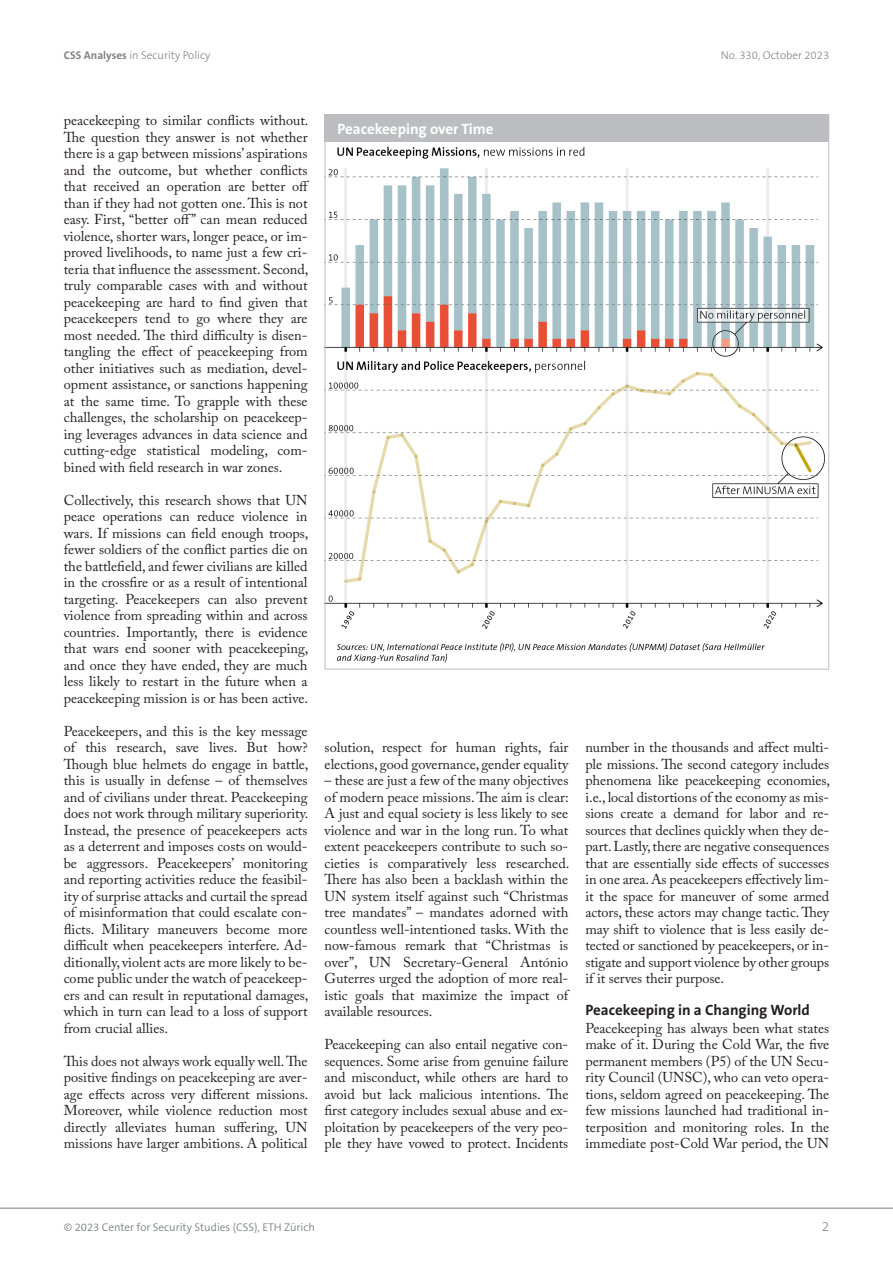
<style>
.page{position:relative;width:893px;height:1263px;background:#fff}
.page>*{position:absolute;margin:0;border:0;box-sizing:border-box;transform-origin:0 0}
.Lauftext_Titel_e{font:700 15px "The Sans B W7";color:#231f20}
.Boxtitel_de{font:700 15px "The Sans B W7";color:#fff}
.Text_e{font:14.25px/16.5px "Adobe Caslon Pro";color:#231f20;text-align:justify}
.t1{font:300 13.5px "The Sans B W3";color:#808285}
.t2{font:300 11.25px "The Sans B W3";color:#808285}
.t3{font:300 11.25px "The Sans B W4";color:#808285}
.s1{font-family:"The Sans B W7";font-weight:700}
</style>
<div class="page">
<hr style="left:0;top:1208px;width:893px;height:1px;background:#808285">
<img style="left:327px;top:146px;width:498px;height:518px">
<div style="left:325px;top:114px;width:504px;height:28px;background:#bcbdc0"></div>
<p class="t2" style="left:64px;top:48px;width:148px"><span class="s1">CSS Analyses</span> in Security Policy</p>
<p class="t2" style="left:721px;top:48px;width:110px">No. 330, October 2023</p>
<p class="Text_e" style="left:64px;top:112px;width:247px">peacekeeping to similar conflicts without.<br>The question they answer is not whether there is a gap between missions’ aspirations and the outcome, but whether conflicts that received an operation are better off than if they had not gotten one. This is not easy. First, “better off” can mean reduced violence, shorter wars, longer peace, or im&shy;proved livelihoods, to name just a few cri&shy;teria that influence the assessment. Second, truly comparable cases with and without peacekeeping are hard to find given that peacekeepers tend to go where they are most needed. The third difficulty is disen&shy;tangling the effect of peacekeeping from other initiatives such as mediation, devel&shy;opment assistance, or sanctions happening at the same time. To grapple with these challenges, the scholarship on peacekeep&shy;ing leverages advances in data science and cutting-edge statistical modeling, com&shy;bined with field research in war zones.</p>
<p class="Text_e" style="left:64px;top:491px;width:246px">Collectively, this research shows that UN peace operations can reduce violence in wars. If missions can field enough troops, fewer soldiers of the conflict parties die on the battlefield, and fewer civilians are killed in the crossfire or as a result of intentional targeting. Peacekeepers can also prevent violence from spreading within and across countries. Importantly, there is evidence that wars end sooner with peacekeeping, and once they have ended, they are much less likely to restart in the future when a peacekeeping mission is or has been active.</p>
<p class="Text_e" style="left:64px;top:722px;width:246px">Peacekeepers, and this is the key message of this research, save lives. But how?<br>Though blue helmets do engage in battle, this is usually in defense – of themselves and of civilians under threat. Peacekeeping does not work through military superiority.<br>Instead, the presence of peacekeepers acts as a deterrent and imposes costs on would&shy;be aggressors. Peacekeepers’ monitoring and reporting activities reduce the feasibil&shy;ity of surprise attacks and curtail the spread of misinformation that could escalate con&shy;flicts. Military maneuvers become more difficult when peacekeepers interfere. Ad&shy;ditionally, violent acts are more likely to be&shy;come public under the watch of peacekeep&shy;ers and can result in reputational damages, which in turn can lead to a loss of support from crucial allies.</p>
<p class="Text_e" style="left:64px;top:1052px;width:246px">This does not always work equally well. The positive findings on peacekeeping are aver&shy;age effects across very different missions.<br>Moreover, while violence reduction most directly alleviates human suffering, UN missions have larger ambitions. A political</p>
<p class="Boxtitel_de" style="left:337px;top:119px;width:158px">Peacekeeping over Time</p>
<p class="Text_e" style="left:325px;top:739px;width:245px">solution, respect for human rights, fair elections, good governance, gender equality</p>
<p class="Text_e" style="left:325px;top:772px;width:246px">– these are just a few of the many objectives of modern peace missions. The aim is clear:<br>A just and equal society is less likely to see violence and war in the long run. To what extent peacekeepers contribute to such so&shy;cieties is comparatively less researched.<br>There has also been a backlash within the UN system itself against such “Christmas tree mandates” – mandates adorned with countless well-intentioned tasks. With the now-famous remark that “Christmas is over”, UN Secretary-General António Guterres urged the adoption of more real&shy;istic goals that maximize the impact of available resources.</p>
<p class="Text_e" style="left:325px;top:1036px;width:245px">Peacekeeping can also entail negative con&shy;sequences. Some arise from genuine failure and misconduct, while others are hard to avoid but lack malicious intentions. The first category includes sexual abuse and ex&shy;ploitation by peacekeepers of the very peo&shy;ple they have vowed to protect. Incidents</p>
<p class="Text_e" style="left:585px;top:739px;width:246px">number in the thousands and affect multi&shy;ple missions. The second category includes phenomena like peacekeeping economies, i.e., local distortions of the economy as mis&shy;sions create a demand for labor and re&shy;sources that declines quickly when they de&shy;part. Lastly, there are negative consequences that are essentially side effects of successes in one area. As peacekeepers effectively lim&shy;it the space for maneuver of some armed actors, these actors may change tactic. They may shift to violence that is less easily de&shy;tected or sanctioned by peacekeepers, or in&shy;stigate and support violence by other groups if it serves their purpose.</p>
<p class="Lauftext_Titel_e" style="left:585px;top:1000px;width:226px">Peacekeeping in a Changing World</p>
<p class="Text_e" style="left:585px;top:1019px;width:245px">Peacekeeping has always been what states make of it. During the Cold War, the five permanent members (P5) of the UN Secu&shy;rity Council (UNSC), who can veto opera&shy;tions, seldom agreed on peacekeeping. The few missions launched had traditional in&shy;terposition and monitoring roles. In the immediate post-Cold War period, the UN</p>
<p class="t3" style="left:64px;top:1220px;width:253px">© 2023 Center for Security Studies (CSS), ETH Zürich</p>
<p class="t1" style="left:822px;top:1217px;width:9px">2</p>
</div>
